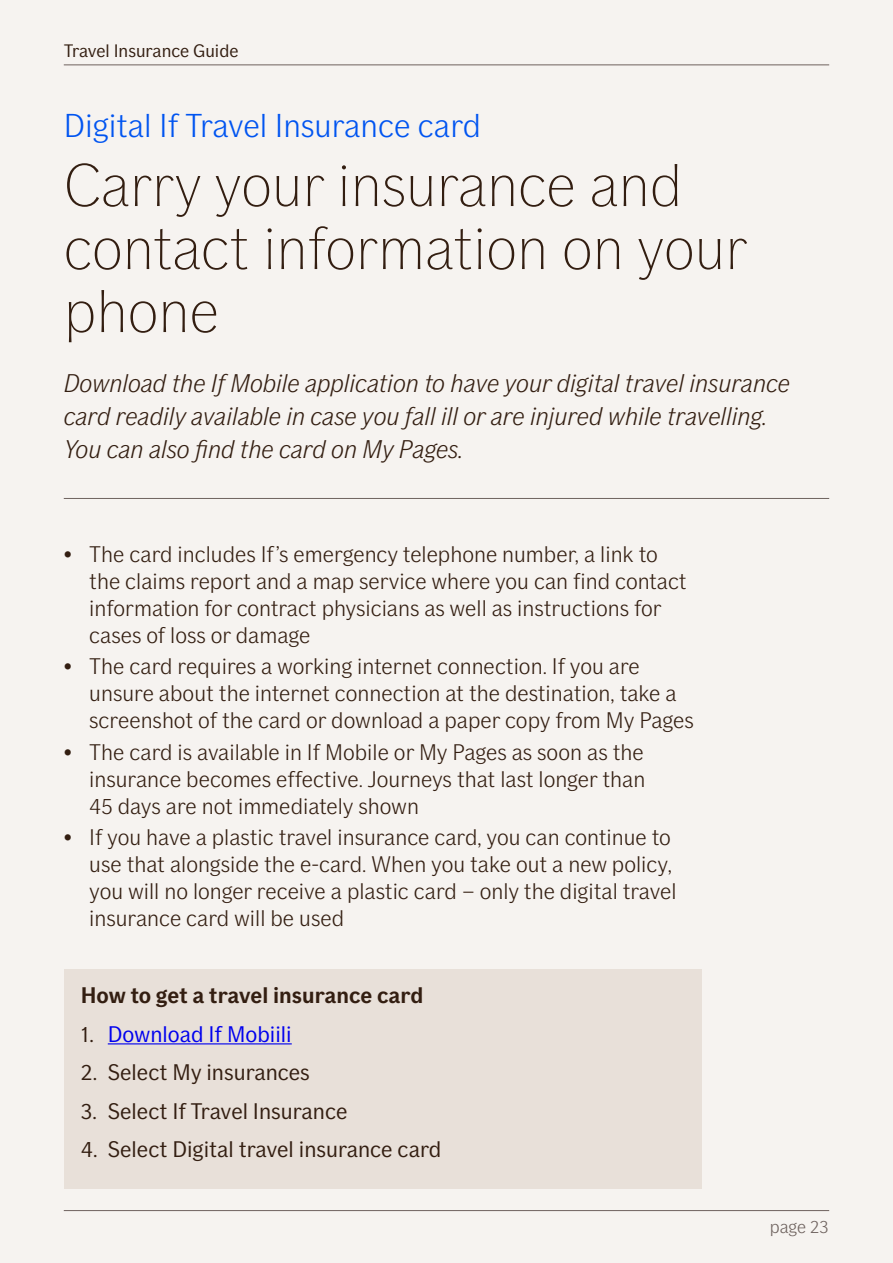
<style>
.page{position:relative;width:893px;height:1263px;background:#f6f3f0}
.page>*{position:absolute;margin:0;border:0;box-sizing:border-box;transform-origin:0 0}
.t1{font:100 60px/63px "If Sans";color:#331e11}
.t2{font:300 33px "If Sans";color:#0054f0}
.t3{font:italic 300 25.5px/33px "If Sans";color:#331e11}
.t4{font:300 22.5px/27px "If Sans";color:#331e11}
.t5{font:22.5px "If Sans";color:#331e11}
.t6{font:700 22.5px "If Sans";letter-spacing:-.005em;color:#331e11}
.t7{font:22.5px "If Sans";color:#00e}
.t8{font:18px "If Sans";color:#331e11}
.t9{font:300 18px "If Sans";color:#6e625e}
.s1{color:#331e11}
</style>
<div class="page">
<hr style="left:64px;top:64px;width:765px;height:1px;background:#6e625e">
<hr style="left:64px;top:1210px;width:765px;height:1px;background:#6e625e">
<hr style="left:64px;top:498px;width:765px;height:1px;background:#6e625e">
<div style="left:64px;top:969px;width:638px;height:219px;background:#e8e0d9"></div>
<hr style="left:108px;top:1043px;width:184px;height:1px;background:#00e">
<p class="t8" style="left:64px;top:40px;width:176px">Travel Insurance Guide</p>
<h2 class="t2" style="left:64px;top:107px;width:419px">Digital If Travel Insurance card</h2>
<h1 class="t1" style="left:64px;top:154px;width:685px">Carry your insurance and contact information on your phone</h1>
<p class="t3" style="left:64px;top:367px;width:728px">Download the If Mobile application to have your digital travel insurance card readily available in case you fall ill or are injured while travelling.<br>You can also find the card on My Pages.</p>
<p class="t4" style="left:89px;top:540px;width:599px;text-indent:-26px">• The card includes If’s emergency telephone number, a link to the claims report and a map service where you can find contact information for contract physicians as well as instructions for cases of loss or damage</p>
<p class="t4" style="left:89px;top:653px;width:606px;text-indent:-26px">• The card requires a working internet connection. If you are unsure about the internet connection at the destination, take a screenshot of the card or download a paper copy from My Pages</p>
<p class="t4" style="left:89px;top:738px;width:557px;text-align:justify;text-indent:-26px">• The card is available in If Mobile or My Pages as soon as the insurance becomes effective. Journeys that last longer than 45 days are not immediately shown</p>
<p class="t4" style="left:89px;top:824px;width:589px;text-indent:-26px">• If you have a plastic travel insurance card, you can continue to use that alongside the e-card. When you take out a new policy, you will no longer receive a plastic card – only the digital travel insurance card will be used</p>
<p class="t6" style="left:81px;top:982px;width:344px">How to get a travel insurance card</p>
<p class="t7" style="left:81px;top:1021px;width:212px"><span class="s1">1.</span> Download If Mobiili</p>
<p class="t5" style="left:81px;top:1059px;width:231px">2. Select My insurances</p>
<p class="t5" style="left:81px;top:1098px;width:268px">3. Select If Travel Insurance</p>
<p class="t5" style="left:81px;top:1136px;width:362px">4. Select Digital travel insurance card</p>
<p class="t9" style="left:770px;top:1217px;width:60px">page 23</p>
</div>
